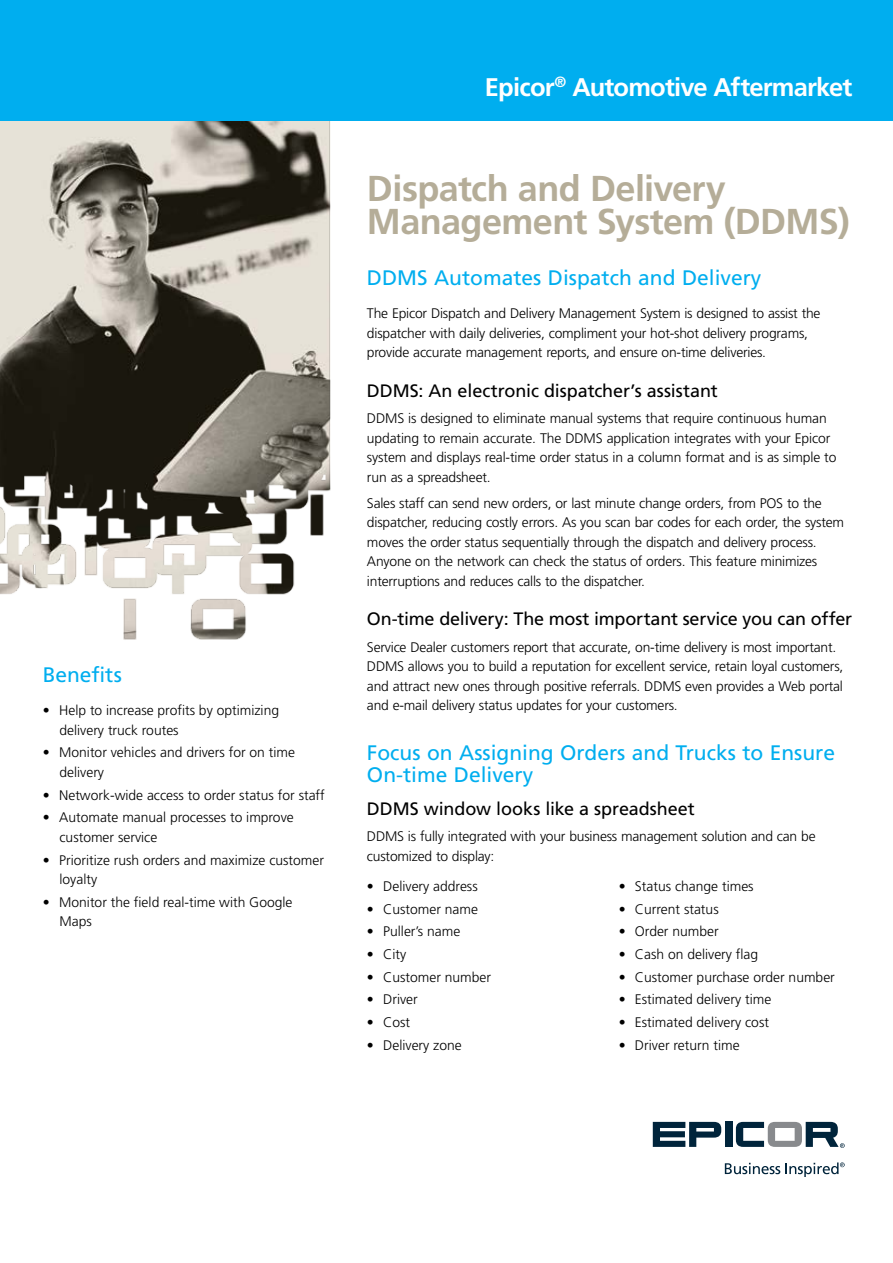
<style>
.page{position:relative;width:893px;height:1263px;background:#fff}
.page>*{position:absolute;margin:0;border:0;box-sizing:border-box;transform-origin:0 0}
.Company_Name_-_1st_p{font:700 36px/33px "Frutiger LT Std";letter-spacing:-.015em;color:#b5ad98}
.Epicor_Product_Name{font:700 25.5px "Frutiger";letter-spacing:-.03em;color:#fff}
.Main_Heading{font:21px/22.5px "Frutiger";color:#00aeef}
.Main_Heading_no_subh{font:21px "Frutiger";color:#00aeef}
.Benefits_Highlights{font:21px "Frutiger";letter-spacing:-.005em;color:#00aeef}
.Body_Heading{font:18px "Frutiger LT Std";letter-spacing:-.005em;color:#000}
.Body_Copy{font:300 13.8px/19.5px "Frutiger LT Std";letter-spacing:-.015em;color:#000}
</style>
<div class="page">
<img style="left:0;top:121px;width:832px;height:1053px">
<div style="left:725px;top:1122px;width:7px;height:25px;background:#00243b"></div>
<svg style="left:653px;top:1122px;width:68px;height:25px"></svg>
<svg style="left:736px;top:1122px;width:109px;height:26px"></svg>
<svg style="left:725px;top:1162px;width:120px;height:15px"></svg>
<div style="left:0;top:0;width:893px;height:121px;background:#00aeef"></div>
<p class="Benefits_Highlights" style="left:43px;top:662px;width:80px">Benefits</p>
<p class="Body_Copy" style="left:59px;top:701px;width:221px;text-indent:-16px">• Help to increase profits by optimizing delivery truck routes</p>
<p class="Body_Copy" style="left:59px;top:743px;width:237px;text-indent:-16px">• Monitor vehicles and drivers for on time delivery</p>
<p class="Body_Copy" style="left:43px;top:785px;width:283px">• Network-wide access to order status for staff</p>
<p class="Body_Copy" style="left:59px;top:808px;width:236px;text-indent:-16px">• Automate manual processes to improve customer service</p>
<p class="Body_Copy" style="left:59px;top:850px;width:266px;text-indent:-16px">• Prioritize rush orders and maximize customer loyalty</p>
<p class="Body_Copy" style="left:59px;top:892px;width:235px;text-indent:-16px">• Monitor the field real-time with Google<br>Maps</p>
<p class="Epicor_Product_Name" style="left:485px;top:72px;width:369px">Epicor<sup>®</sup> Automotive Aftermarket</p>
<p class="Company_Name_-_1st_p" style="left:367px;top:172px;width:484px">Dispatch and Delivery<br>Management System (DDMS)</p>
<p class="Main_Heading_no_subh" style="left:367px;top:265px;width:396px">DDMS Automates Dispatch and Delivery</p>
<p class="Body_Copy" style="left:367px;top:304px;width:455px">The Epicor Dispatch and Delivery Management System is designed to assist the dispatcher with daily deliveries, compliment your hot-shot delivery programs, provide accurate management reports, and ensure on-time deliveries.</p>
<p class="Body_Heading" style="left:367px;top:380px;width:352px">DDMS: An electronic dispatcher’s assistant</p>
<p class="Body_Copy" style="left:367px;top:409px;width:471px">DDMS is designed to eliminate manual systems that require continuous human updating to remain accurate. The DDMS application integrates with your Epicor system and displays real-time order status in a column format and is as simple to run as a spreadsheet.</p>
<p class="Body_Copy" style="left:367px;top:493px;width:479px">Sales staff can send new orders, or last minute change orders, from POS to the dispatcher, reducing costly errors. As you scan bar codes for each order, the system moves the order status sequentially through the dispatch and delivery process.<br>Anyone on the network can check the status of orders. This feature minimizes interruptions and reduces calls to the dispatcher.</p>
<p class="Body_Heading" style="left:367px;top:609px;width:487px">On-time delivery: The most important service you can offer</p>
<p class="Body_Copy" style="left:367px;top:637px;width:478px">Service Dealer customers report that accurate, on-time delivery is most important.<br>DDMS allows you to build a reputation for excellent service, retain loyal customers, and attract new ones through positive referrals. DDMS even provides a Web portal and e-mail delivery status updates for your customers.</p>
<p class="Main_Heading" style="left:367px;top:741px;width:470px">Focus on Assigning Orders and Trucks to Ensure<br>On-time Delivery</p>
<p class="Body_Heading" style="left:367px;top:798px;width:329px">DDMS window looks like a spreadsheet</p>
<p class="Body_Copy" style="left:367px;top:827px;width:450px">DDMS is fully integrated with your business management solution and can be customized to display:</p>
<p class="Body_Copy" style="left:367px;top:876px;width:112px">• Delivery address</p>
<p class="Body_Copy" style="left:367px;top:899px;width:113px">• Customer name</p>
<p class="Body_Copy" style="left:367px;top:922px;width:95px">• Puller’s name</p>
<p class="Body_Copy" style="left:367px;top:945px;width:41px">• City</p>
<p class="Body_Copy" style="left:367px;top:967px;width:126px">• Customer number</p>
<p class="Body_Copy" style="left:367px;top:990px;width:52px">• Driver</p>
<p class="Body_Copy" style="left:367px;top:1013px;width:45px">• Cost</p>
<p class="Body_Copy" style="left:367px;top:1036px;width:96px">• Delivery zone</p>
<p class="Body_Copy" style="left:619px;top:876px;width:136px">• Status change times</p>
<p class="Body_Copy" style="left:619px;top:899px;width:101px">• Current status</p>
<p class="Body_Copy" style="left:619px;top:922px;width:101px">• Order number</p>
<p class="Body_Copy" style="left:619px;top:945px;width:141px">• Cash on delivery flag</p>
<p class="Body_Copy" style="left:619px;top:967px;width:218px">• Customer purchase order number</p>
<p class="Body_Copy" style="left:619px;top:990px;width:154px">• Estimated delivery time</p>
<p class="Body_Copy" style="left:619px;top:1013px;width:152px">• Estimated delivery cost</p>
<p class="Body_Copy" style="left:619px;top:1036px;width:123px">• Driver return time</p>
</div>
